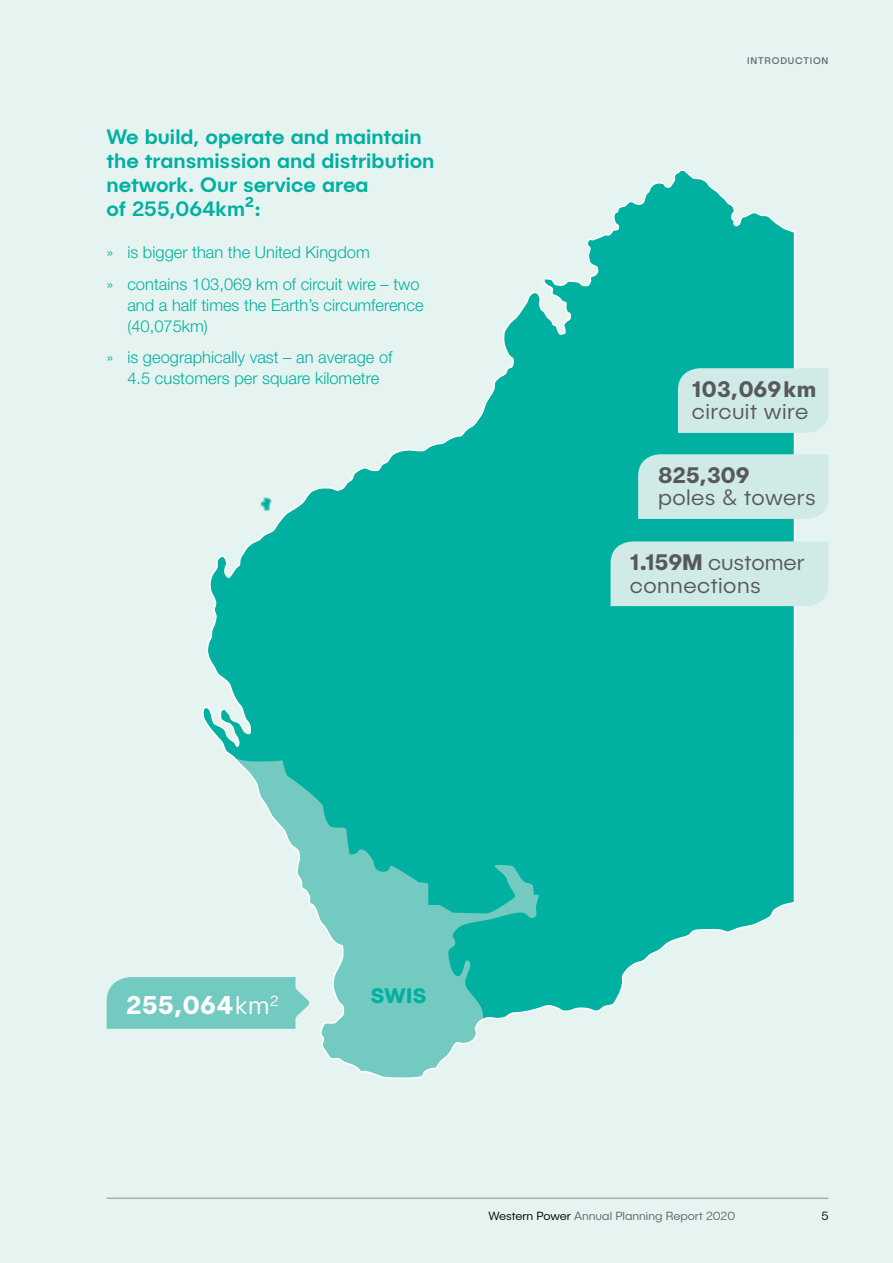
<style>
.page{position:relative;width:893px;height:1263px;background:#e6f4f1}
.page>*{position:absolute;margin:0;border:0;box-sizing:border-box;transform-origin:0 0}
.t1{font:700 25.65px "Publica Sans";letter-spacing:.02em;color:#fff}
.t2{font:300 22.5px/22.2px "Publica Sans";letter-spacing:.02em;color:#58595b}
.t3{font:700 22.5px "Publica Sans";letter-spacing:.02em;color:#58595b}
.t4{font:700 22.5px "Publica Sans";color:#58595b}
.t5{font:700 21.15px "Publica Sans";color:#00b0a0}
.t6{font:500 21px/24px "Publica Sans";color:#00b0a0}
.t7{font:300 16.5px/21px "Helvetica Neue LT Std";color:#00b0a0}
.t8{font:300 12px "Publica Sans";color:#61646a}
.t9{font:300 12px "Publica Sans";color:#000}
.t10{font:9.75px "Publica Sans";letter-spacing:.085em;color:#61646a}
.s1{font-weight:700}
.s2{font-weight:300}
.s3{color:#000}
</style>
<div class="page">
<svg style="left:202px;top:169px;width:593px;height:910px"></svg>
<svg style="left:107px;top:977px;width:204px;height:52px;background:#7accc4"></svg>
<div style="left:678px;top:368px;width:150px;height:65px;background:#d0ebe7"></div>
<div style="left:638px;top:454px;width:190px;height:65px;background:#d0ebe7"></div>
<div style="left:611px;top:541px;width:217px;height:65px;background:#d0ebe7"></div>
<p class="t6" style="left:106px;top:124px;width:330px">We build, operate and maintain the transmission and distribution network. Our service area<br>of 255,064km²:</p>
<p class="t7" style="left:106px;top:236px;width:315px;line-height:31.5px">» is bigger than the United Kingdom<br>» contains 103,069 km of circuit wire – two</p>
<p class="t7" style="left:127px;top:294px;width:298px">and a half times the Earth’s circumference (40,075km)</p>
<p class="t7" style="left:106px;top:347px;width:288px;text-align:center">» is geographically vast – an average of<br>4.5 customers per square kilometre</p>
<p class="t10" style="left:747px;top:55px;width:83px">INTRODUCTION</p>
<h2 class="t3" style="left:692px;top:374px;width:126px">103,069km</h2>
<h2 class="t2" style="left:692px;top:400px;width:118px">circuit wire</h2>
<h2 class="t4" style="left:658px;top:460px;width:93px">825,309</h2>
<h2 class="t2" style="left:658px;top:486px;width:159px">poles &amp; towers</h2>
<h2 class="t2" style="left:630px;top:551px;width:176px"><span class="s1">1.159M</span> customer connections</h2>
<h1 class="t1" style="left:126px;top:988px;width:154px">255,064<span class="s2">km</span><sup>2</sup></h1>
<p class="t5" style="left:371px;top:981px;width:57px">SWIS</p>
<p class="t8" style="left:488px;top:1208px;width:248px"><span class="s3">Western Power</span> Annual Planning Report 2020</p>
<p class="t9" style="left:821px;top:1208px;width:9px">5</p>
</div>
